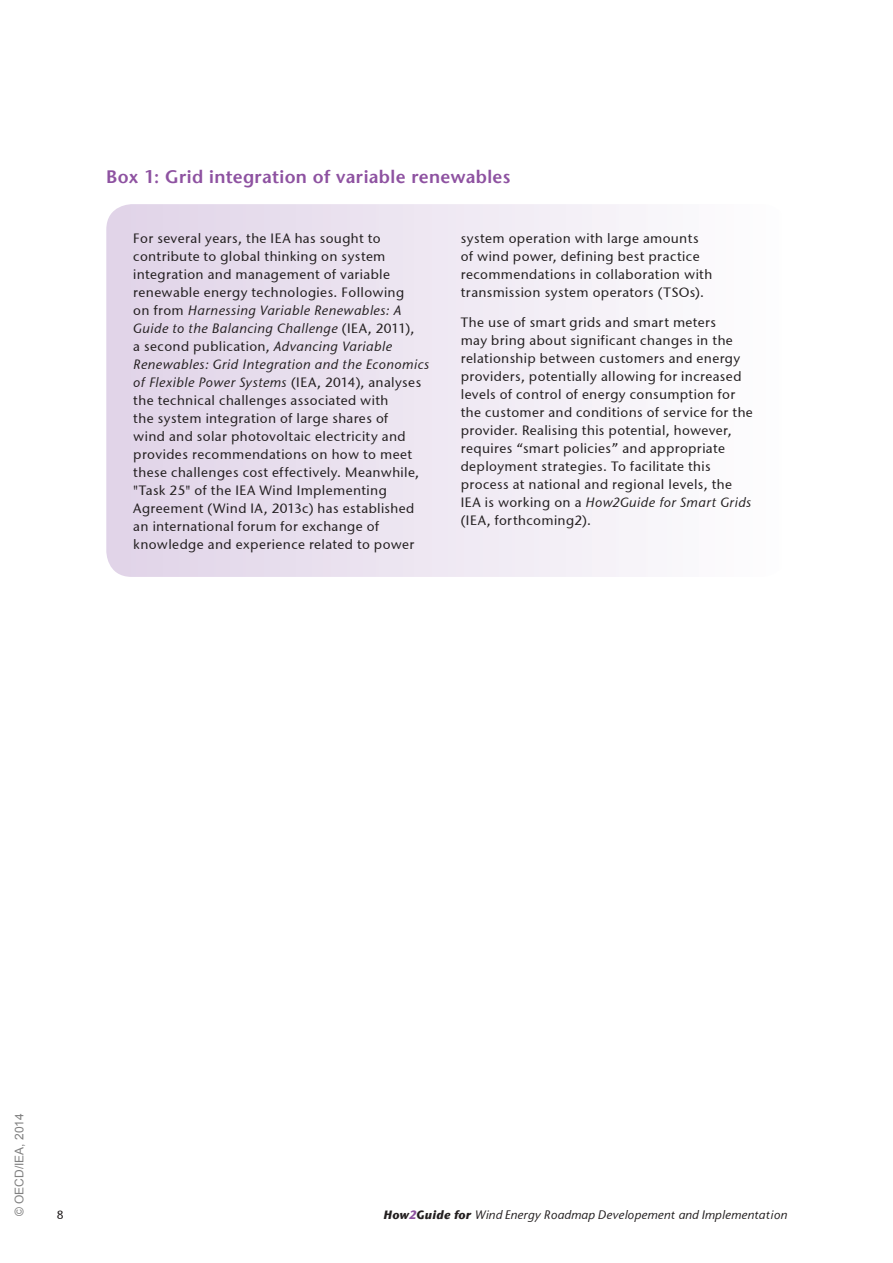
<style>
.page{position:relative;width:893px;height:1263px;background:#fff}
.page>*{position:absolute;margin:0;border:0;box-sizing:border-box;transform-origin:0 0}
.t1{font:600 18px "Stone Sans LT";letter-spacing:.02em;color:#8e52a1}
.t2{font:13.5px/18px "Stone Sans ITCTT Medium";letter-spacing:.03em;color:#231f20}
.t3{font:italic 12px "Stone Sans";letter-spacing:.025em;color:#231f20}
.t4{font:12px "Arial";color:#808080}
.t5{font:12px "Stone Sans ITCTT Medium";color:#231f20}
.s1{font-style:italic}
.s2{font-family:"Stone Sans ITC";font-weight:700}
.s3{font-family:"Stone Sans ITC";font-weight:700;color:#8e52a1}
</style>
<div class="page">
<svg style="left:106px;top:204px;width:540px;height:373px"></svg>
<h1 class="t1" style="left:106px;top:166px;width:406px">Box 1: Grid integration of variable renewables</h1>
<p class="t2" style="left:133px;top:229px;width:298px">For several years, the IEA has sought to contribute to global thinking on system integration and management of variable renewable energy technologies. Following<br>on from <span class="s1">Harnessing Variable Renewables: A Guide to the Balancing Challenge</span> (IEA, 2011),<br>a second publication, <span class="s1">Advancing Variable Renewables: Grid Integration and the Economics of Flexible Power Systems</span> (IEA, 2014), analyses the technical challenges associated with<br>the system integration of large shares of<br>wind and solar photovoltaic electricity and provides recommendations on how to meet these challenges cost effectively. Meanwhile, "Task 25" of the IEA Wind Implementing Agreement (Wind IA, 2013c) has established an international forum for exchange of knowledge and experience related to power</p>
<p class="t2" style="left:461px;top:229px;width:253px">system operation with large amounts of wind power, defining best practice recommendations in collaboration with transmission system operators (TSOs).</p>
<p class="t2" style="left:461px;top:313px;width:294px">The use of smart grids and smart meters<br>may bring about significant changes in the relationship between customers and energy providers, potentially allowing for increased levels of control of energy consumption for the customer and conditions of service for the provider. Realising this potential, however, requires “smart policies” and appropriate deployment strategies. To facilitate this process at national and regional levels, the IEA is working on a <span class="s1">How2Guide for Smart Grids </span>(IEA, forthcoming2).</p>
<p class="t4" style="left:13px;top:1216px;width:104px;rotate:-90deg">© OECD/IEA, 2014</p>
<p class="t5" style="left:57px;top:1208px;width:8px">8</p>
<p class="t3" style="left:383px;top:1210px;width:405px"><span class="s2">How</span><span class="s3">2</span><span class="s2">Guide for</span> Wind Energy Roadmap Developement and Implementation</p>
</div>
